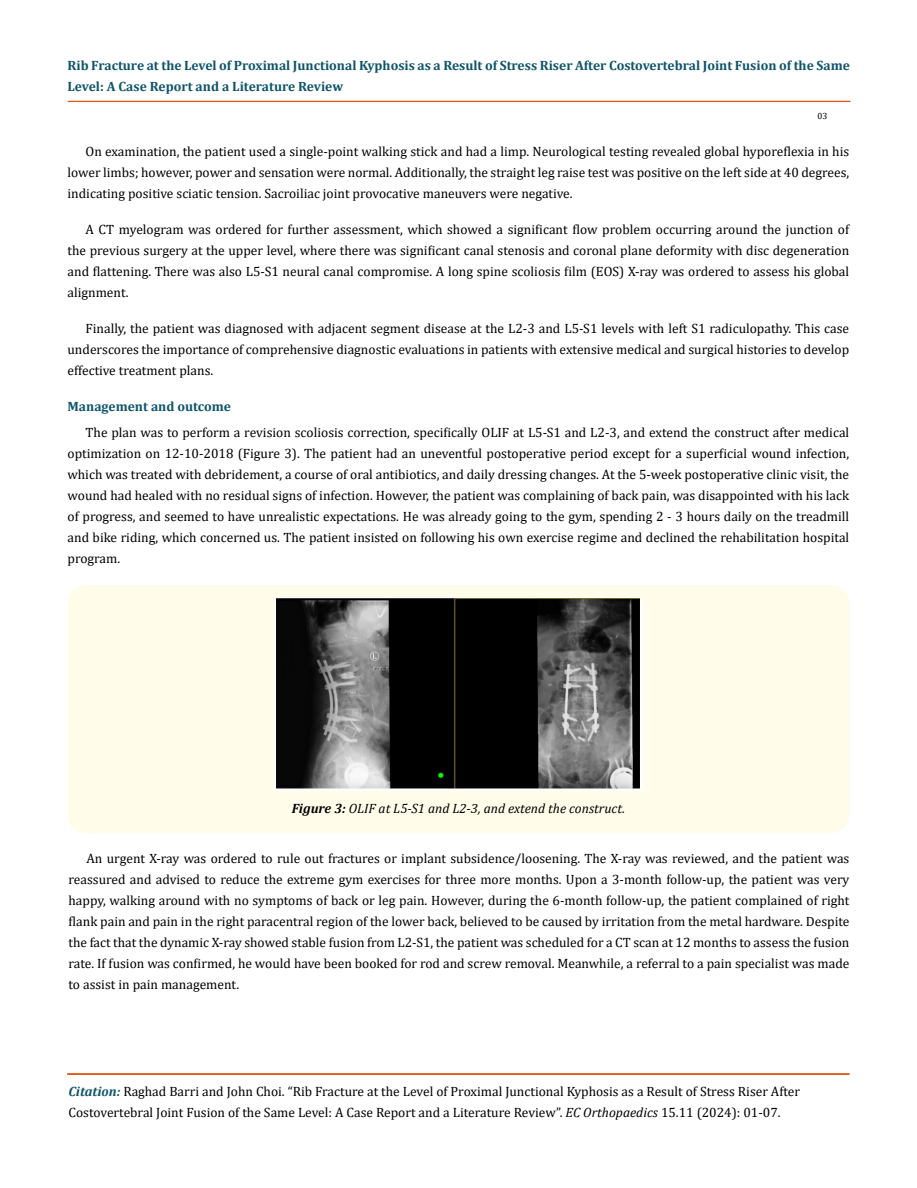
<style>
.page{position:relative;width:917px;height:1188px;background:#fff}
.page>*{position:absolute;margin:0;border:0;box-sizing:border-box;transform-origin:0 0}
.t1{font:13.5px/21px "Cambria";color:#000;text-align:justify}
.t2{font:700 13.5px/21px "Cambria";color:#0e546a}
.t3{font:italic 13.5px "Cambria";color:#000}
.t4{font:9px "Cambria";color:#000}
.s1{font-weight:700}
.s2{font-weight:700;font-style:italic;color:#0e546a}
.s3{font-style:italic}
</style>
<div class="page">
<div style="left:68px;top:101px;width:782px;height:1px;border:1px solid #e05d1a"></div>
<div style="left:67px;top:1074px;width:782px;height:1px;border:1px solid #e05d1a"></div>
<div style="left:68px;top:585px;width:781px;height:248px;background:#fffde9;border-radius:18px"></div>
<img style="left:274px;top:597px;width:368px;height:194px">
<p class="t2" style="left:68px;top:54px;width:783px">Rib Fracture at the Level of Proximal Junctional Kyphosis as a Result of Stress Riser After Costovertebral Joint Fusion of the Same<br>Level: A Case Report and a Literature Review</p>
<p class="t4" style="left:817px;top:110px;width:11px">03</p>
<p class="t1" style="left:68px;top:141px;width:783px;text-indent:18px">On examination, the patient used a single-point walking stick and had a limp. Neurological testing revealed global hyporeflexia in his lower limbs; however, power and sensation were normal. Additionally, the straight leg raise test was positive on the left side at 40 degrees, indicating positive sciatic tension. Sacroiliac joint provocative maneuvers were negative.</p>
<p class="t1" style="left:68px;top:219px;width:783px;text-indent:18px">A CT myelogram was ordered for further assessment, which showed a significant flow problem occurring around the junction of the previous surgery at the upper level, where there was significant canal stenosis and coronal plane deformity with disc degeneration and flattening. There was also L5-S1 neural canal compromise. A long spine scoliosis film (EOS) X-ray was ordered to assess his global alignment.</p>
<p class="t1" style="left:68px;top:318px;width:783px;text-indent:18px">Finally, the patient was diagnosed with adjacent segment disease at the L2-3 and L5-S1 levels with left S1 radiculopathy. This case underscores the importance of comprehensive diagnostic evaluations in patients with extensive medical and surgical histories to develop effective treatment plans.</p>
<p class="t2" style="left:68px;top:396px;width:165px">Management and outcome</p>
<p class="t1" style="left:68px;top:422px;width:783px;text-indent:18px">The plan was to perform a revision scoliosis correction, specifically OLIF at L5-S1 and L2-3, and extend the construct after medical optimization on 12-10-2018 (Figure 3). The patient had an uneventful postoperative period except for a superficial wound infection, which was treated with debridement, a course of oral antibiotics, and daily dressing changes. At the 5-week postoperative clinic visit, the wound had healed with no residual signs of infection. However, the patient was complaining of back pain, was disappointed with his lack of progress, and seemed to have unrealistic expectations. He was already going to the gym, spending 2 - 3 hours daily on the treadmill and bike riding, which concerned us. The patient insisted on following his own exercise regime and declined the rehabilitation hospital program.</p>
<p class="t3" style="left:292px;top:799px;width:335px"><span class="s1">Figure 3:</span> OLIF at L5-S1 and L2-3, and extend the construct.</p>
<p class="t1" style="left:68px;top:848px;width:782px;text-indent:18px">An urgent X-ray was ordered to rule out fractures or implant subsidence/loosening. The X-ray was reviewed, and the patient was reassured and advised to reduce the extreme gym exercises for three more months. Upon a 3-month follow-up, the patient was very happy, walking around with no symptoms of back or leg pain. However, during the 6-month follow-up, the patient complained of right flank pain and pain in the right paracentral region of the lower back, believed to be caused by irritation from the metal hardware. Despite the fact that the dynamic X-ray showed stable fusion from L2-S1, the patient was scheduled for a CT scan at 12 months to assess the fusion rate. If fusion was confirmed, he would have been booked for rod and screw removal. Meanwhile, a referral to a pain specialist was made to assist in pain management.</p>
<p class="t1" style="left:68px;top:1081px;width:733px"><span class="s2">Citation:</span> Raghad Barri and John Choi. “Rib Fracture at the Level of Proximal Junctional Kyphosis as a Result of Stress Riser After<br>Costovertebral Joint Fusion of the Same Level: A Case Report and a Literature Review”. <span class="s3">EC Orthopaedics</span> 15.11 (2024): 01-07.</p>
</div>
